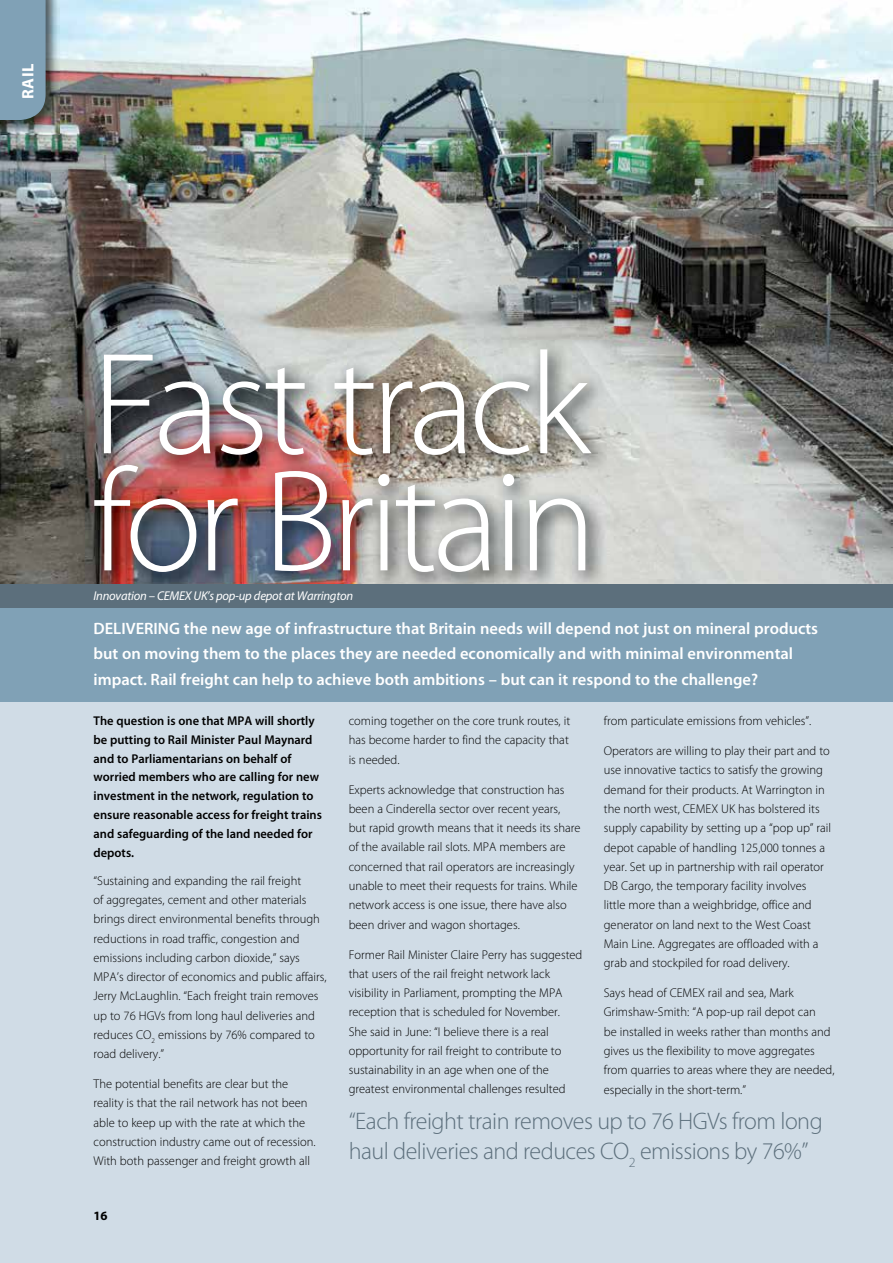
<style>
.page{position:relative;width:893px;height:1263px;background:#d0dce6}
.page>*{position:absolute;margin:0;border:0;box-sizing:border-box;transform-origin:0 0}
.t1{font:300 146.25px/117px "Myriad Pro";letter-spacing:-.04em;color:#fff}
.t2{font:300 24px/30px "Myriad Pro";letter-spacing:-.02em;color:#5c6f7c}
.t3{font:600 16.5px/25.5px "Myriad Pro";color:#fff}
.t4{font:700 16.5px "Myriad Pro";color:#fff}
.t5{font:300 12.75px/19.4px "Myriad Pro";color:#000}
.t6{font:600 12.75px/18.9px "Myriad Pro";color:#000}
.t7{font:italic 12.75px "Myriad Pro";letter-spacing:-.02em;color:#fff}
.t8{font:700 12.75px "Myriad Pro";color:#000}
</style>
<div class="page">
<div style="left:0;top:604px;width:893px;height:97px;background:#80a1b6"></div>
<img style="left:0;top:0;width:893px;height:584px">
<img style="left:0;top:0;width:60px;height:134px">
<div style="left:0;top:0;width:46px;height:120px;background:#80a1b6"></div>
<img style="left:85px;top:340px;width:525px;height:244px">
<div style="left:0;top:584px;width:893px;height:23px;background:#5c6f7c"></div>
<p class="t4" style="left:17px;top:99px;width:36px;rotate:-90deg">RAIL</p>
<h1 class="t1" style="left:92px;top:345px;width:506px">Fast track for Britain</h1>
<p class="t7" style="left:94px;top:588px;width:261px">Innovation – CEMEX UK’s pop-up depot at Warrington</p>
<p class="t3" style="left:94px;top:615px;width:726px">DELIVERING the new age of infrastructure that Britain needs will depend not just on mineral products but on moving them to the places they are needed economically and with minimal environmental impact. Rail freight can help to achieve both ambitions – but can it respond to the challenge?</p>
<p class="t6" style="left:94px;top:711px;width:230px">The question is one that MPA will shortly be putting to Rail Minister Paul Maynard and to Parliamentarians on behalf of worried members who are calling for new investment in the network, regulation to ensure reasonable access for freight trains and safeguarding of the land needed for depots.</p>
<p class="t5" style="left:94px;top:871px;width:235px">“Sustaining and expanding the rail freight<br>of aggregates, cement and other materials brings direct environmental benefits through reductions in road traffic, congestion and emissions including carbon dioxide,” says MPA’s director of economics and public affairs, Jerry McLaughlin. “Each freight train removes up to 76 HGVs from long haul deliveries and reduces CO<sub>2</sub> emissions by 76% compared to road delivery.”</p>
<p class="t5" style="left:94px;top:1074px;width:224px">The potential benefits are clear but the reality is that the rail network has not been able to keep up with the rate at which the construction industry came out of recession.<br>With both passenger and freight growth all</p>
<p class="t8" style="left:94px;top:1208px;width:16px">16</p>
<p class="t5" style="left:349px;top:711px;width:223px;text-align:justify">coming together on the core trunk routes, it has become harder to find the capacity that is needed.</p>
<p class="t5" style="left:349px;top:779px;width:233px">Experts acknowledge that construction has been a Cinderella sector over recent years, but rapid growth means that it needs its share of the available rail slots. MPA members are concerned that rail operators are increasingly unable to meet their requests for trains. While network access is one issue, there have also been driver and wagon shortages.</p>
<p class="t5" style="left:349px;top:944px;width:235px">Former Rail Minister Claire Perry has suggested that users of the rail freight network lack visibility in Parliament, prompting the MPA reception that is scheduled for November.<br>She said in June: “I believe there is a real opportunity for rail freight to contribute to sustainability in an age when one of the greatest environmental challenges resulted</p>
<p class="t5" style="left:604px;top:711px;width:209px">from particulate emissions from vehicles”.</p>
<p class="t5" style="left:604px;top:741px;width:229px">Operators are willing to play their part and to use innovative tactics to satisfy the growing demand for their products. At Warrington in the north west, CEMEX UK has bolstered its supply capability by setting up a “pop up” rail depot capable of handling 125,000 tonnes a year. Set up in partnership with rail operator DB Cargo, the temporary facility involves little more than a weighbridge, office and generator on land next to the West Coast Main Line. Aggregates are offloaded with a grab and stockpiled for road delivery.</p>
<p class="t5" style="left:604px;top:983px;width:232px">Says head of CEMEX rail and sea, Mark Grimshaw-Smith: “A pop-up rail depot can<br>be installed in weeks rather than months and gives us the flexibility to move aggregates from quarries to areas where they are needed, especially in the short-term.”</p>
<h2 class="t2" style="left:349px;top:1106px;width:476px">“Each freight train removes up to 76 HGVs from long haul deliveries and reduces CO<sub>2</sub> emissions by 76%”</h2>
</div>
